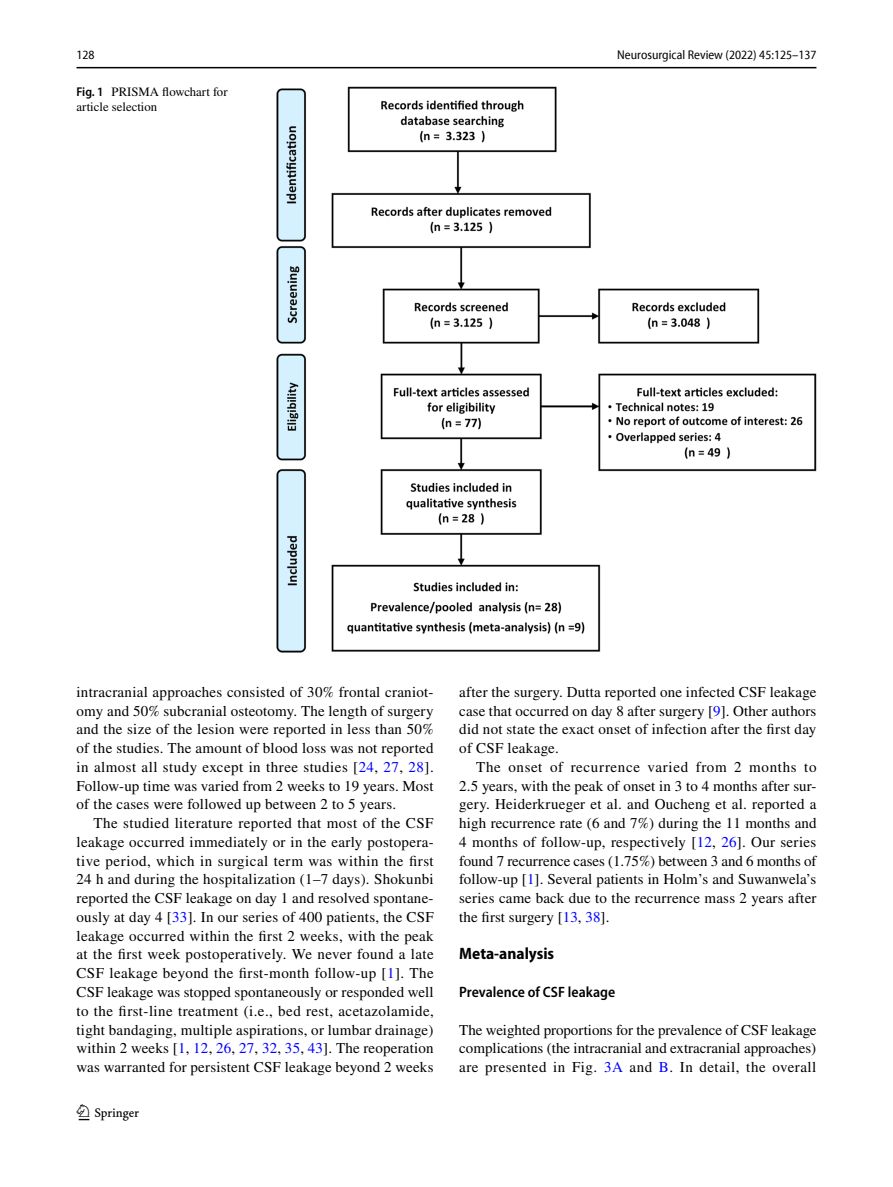
<style>
.page{position:relative;width:893px;height:1187px;background:#fff}
.page>*{position:absolute;margin:0;border:0;box-sizing:border-box;transform-origin:0 0}
.t1{font:22.5px "Springnew Regular 2";color:#000}
.t2{font:700 semi-condensed 16.5px "Myriad Pro";color:#000}
.t3{font:15px/18.8px "STIX";letter-spacing:.015em;color:#000;text-align:justify}
.t4{font:600 semi-condensed 15px "Myriad Pro";color:#000}
.t5{font:12.75px/15px "STIX";color:#000}
.t6{font:semi-condensed 12.75px "Myriad Pro Unic";color:#000}
.t7{font:12.75px "Myriad Pro Unic Semi Condensed 2";color:#000}
.s1{font-family:"Myriad Pro";font-weight:600;font-stretch:semi-condensed}
.s2{color:#00f}
</style>
<div class="page">
<hr style="left:77px;top:67px;width:739px;height:1px;background:#000">
<img style="left:276px;top:87px;width:540px;height:565px">
<p class="t7" style="left:77px;top:50px;width:20px">128</p>
<p class="t6" style="left:617px;top:50px;width:201px">Neurosurgical Review (2022) 45:125–137</p>
<p class="t5" style="left:77px;top:85px;width:153px"><span class="s1">Fig. 1</span> PRISMA flowchart for article selection</p>
<p class="t3" style="left:77px;top:683px;width:359px">intracranial approaches consisted of 30% frontal craniot&shy;omy and 50% subcranial osteotomy. The length of surgery and the size of the lesion were reported in less than 50% of the studies. The amount of blood loss was not reported in almost all study except in three studies [<span class="s2">24</span>, <span class="s2">27</span>, <span class="s2">28</span>].<br>Follow-up time was varied from 2 weeks to 19 years. Most of the cases were followed up between 2 to 5 years.</p>
<p class="t3" style="left:77px;top:814px;width:359px;text-indent:17px">The studied literature reported that most of the CSF leakage occurred immediately or in the early postopera&shy;tive period, which in surgical term was within the first 24 h and during the hospitalization (1–7 days). Shokunbi reported the CSF leakage on day 1 and resolved spontane&shy;ously at day 4 [<span class="s2">33</span>]. In our series of 400 patients, the CSF leakage occurred within the first 2 weeks, with the peak at the first week postoperatively. We never found a late CSF leakage beyond the first-month follow-up [<span class="s2">1</span>]. The CSF leakage was stopped spontaneously or responded well to the first-line treatment (i.e., bed rest, acetazolamide, tight bandaging, multiple aspirations, or lumbar drainage) within 2 weeks [<span class="s2">1</span>, <span class="s2">12</span>, <span class="s2">26</span>, <span class="s2">27</span>, <span class="s2">32</span>, <span class="s2">35</span>, <span class="s2">43</span>]. The reoperation was warranted for persistent CSF leakage beyond 2 weeks</p>
<h1 class="t1" style="left:79px;top:1104px;width:62px">1 3</h1>
<p class="t3" style="left:459px;top:683px;width:359px">after the surgery. Dutta reported one infected CSF leakage case that occurred on day 8 after surgery [<span class="s2">9</span>]. Other authors did not state the exact onset of infection after the first day of CSF leakage.</p>
<p class="t3" style="left:459px;top:758px;width:359px;text-indent:17px">The onset of recurrence varied from 2 months to 2.5 years, with the peak of onset in 3 to 4 months after sur&shy;gery. Heiderkrueger et al. and Oucheng et al. reported a high recurrence rate (6 and 7%) during the 11 months and 4 months of follow-up, respectively [<span class="s2">12</span>, <span class="s2">26</span>]. Our series found 7 recurrence cases (1.75%) between 3 and 6 months of follow-up [<span class="s2">1</span>]. Several patients in Holm’s and Suwanwela’s series came back due to the recurrence mass 2 years after the first surgery [<span class="s2">13</span>, <span class="s2">38</span>].</p>
<p class="t2" style="left:459px;top:944px;width:96px">Meta‑analysis</p>
<p class="t4" style="left:459px;top:983px;width:158px">Prevalence of CSF leakage</p>
<p class="t3" style="left:459px;top:1021px;width:359px">The weighted proportions for the prevalence of CSF leakage complications (the intracranial and extracranial approaches) are presented in Fig. <span class="s2">3A</span> and <span class="s2">B</span>. In detail, the overall</p>
</div>
